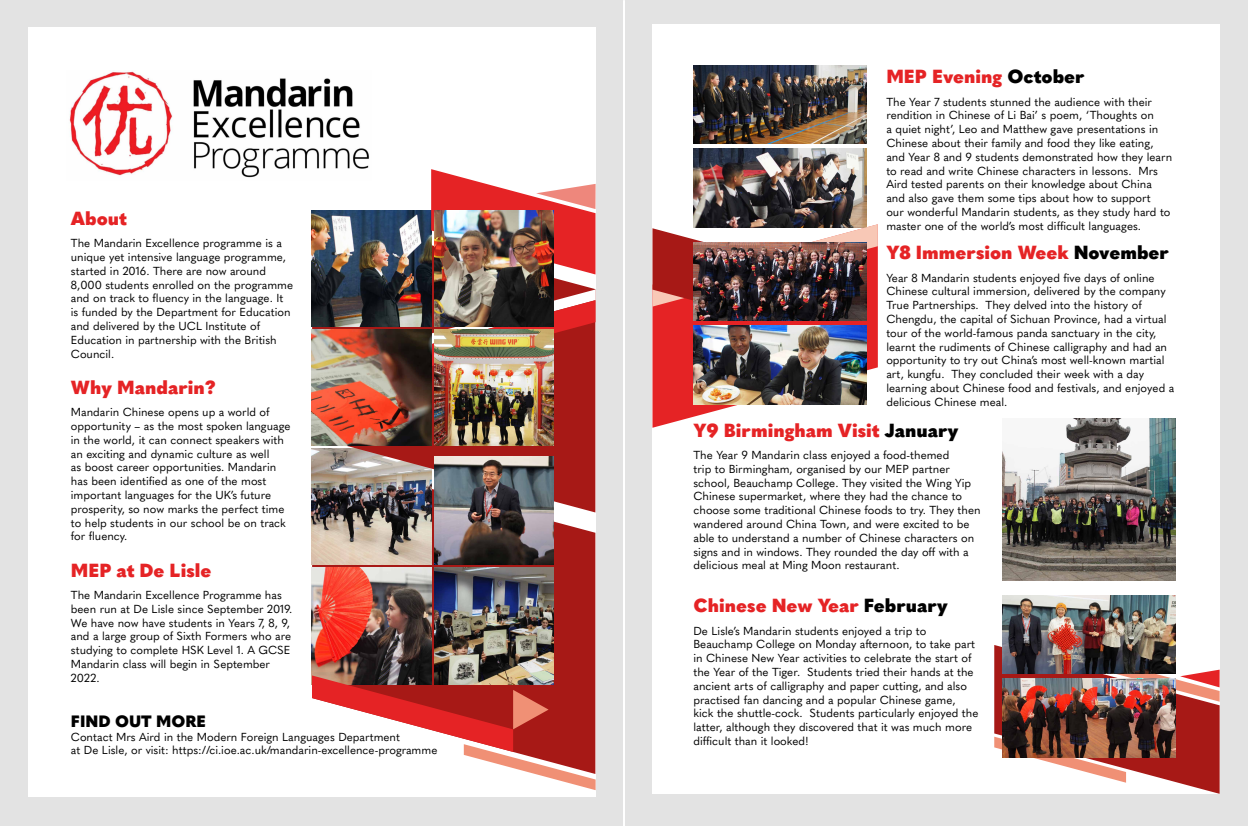
<style>
.page{position:relative;width:1248px;height:826px;background:#fff}
.page>*{position:absolute;margin:0;border:0;box-sizing:border-box;transform-origin:0 0}
.t1{font:900 18.75px "Quasimoda";color:#e52325}
.t2{font:900 16.25px "Quasimoda";color:#000}
.t3{font:11.5px/13.8px "Quasimoda";color:#000}
.s1{color:#000}
</style>
<div class="page">
<div style="left:0;top:0;width:623px;height:825px;background:#e3e3e3"></div>
<div style="left:29px;top:27px;width:566px;height:769px;background:#fff"></div>
<img style="left:69px;top:71px;width:300px;height:107px">
<div style="left:623px;top:0;width:624px;height:825px;background:#e3e3e3"></div>
<div style="left:652px;top:25px;width:567px;height:768px;background:#fff"></div>
<svg style="left:312px;top:512px;width:283px;height:163px;background:#ac322f"></svg>
<img style="left:312px;top:568px;width:119px;height:107px">
<img style="left:434px;top:568px;width:119px;height:107px">
<img style="left:312px;top:512px;width:119px;height:53px">
<img style="left:312px;top:274px;width:283px;height:238px">
<img style="left:312px;top:210px;width:119px;height:79px">
<svg style="left:312px;top:289px;width:283px;height:109px;background:#7f3634"></svg>
<img style="left:312px;top:329px;width:119px;height:117px">
<img style="left:434px;top:274px;width:119px;height:52px">
<img style="left:434px;top:329px;width:119px;height:117px">
<img style="left:431px;top:169px;width:164px;height:105px">
<svg style="left:312px;top:675px;width:283px;height:115px"></svg>
<img style="left:434px;top:457px;width:119px;height:108px">
<svg style="left:652px;top:316px;width:225px;height:112px;fill:#e52325"></svg>
<img style="left:693px;top:66px;width:173px;height:78px">
<img style="left:693px;top:149px;width:173px;height:75px">
<img style="left:1002px;top:419px;width:173px;height:161px">
<img style="left:693px;top:326px;width:173px;height:78px">
<svg style="left:652px;top:224px;width:225px;height:92px"></svg>
<img style="left:693px;top:242px;width:173px;height:79px">
<img style="left:1002px;top:595px;width:173px;height:50px">
<img style="left:994px;top:645px;width:225px;height:148px">
<hr style="left:623px;top:0;width:2px;height:826px;background:#fff">
<h1 class="t1" style="left:71px;top:203px;width:57px">About</h1>
<p class="t3" style="left:71px;top:235px;width:224px">The Mandarin Excellence programme is a unique yet intensive language programme, started in 2016. There are now around 8,000 students enrolled on the programme and on track to fluency in the language. It is funded by the Department for Education and delivered by the UCL Institute of Education in partnership with the British Council.</p>
<h1 class="t1" style="left:71px;top:372px;width:146px">Why Mandarin?</h1>
<p class="t3" style="left:71px;top:404px;width:221px">Mandarin Chinese opens up a world of opportunity – as the most spoken language in the world, it can connect speakers with an exciting and dynamic culture as well<br>as boost career opportunities. Mandarin has been identified as one of the most important languages for the UK’s future prosperity, so now marks the perfect time to help students in our school be on track for fluency.</p>
<h1 class="t1" style="left:71px;top:555px;width:142px">MEP at De Lisle</h1>
<p class="t3" style="left:71px;top:587px;width:223px">The Mandarin Excellence Programme has been run at De Lisle since September 2019.<br>We have now have students in Years 7, 8, 9, and a large group of Sixth Formers who are studying to complete HSK Level 1. A GCSE Mandarin class will begin in September 2022.</p>
<h2 class="t2" style="left:71px;top:708px;width:137px">FIND OUT MORE</h2>
<p class="t3" style="left:71px;top:729px;width:368px">Contact Mrs Aird in the Modern Foreign Languages Department<br>at De Lisle, or visit: https://ci.ioe.ac.uk/mandarin-excellence-programme</p>
<h1 class="t1" style="left:886px;top:62px;width:200px">MEP Evening <span class="s1">October</span></h1>
<p class="t3" style="left:886px;top:94px;width:287px">The Year 7 students stunned the audience with their rendition in Chinese of Li Bai’ s poem, ‘Thoughts on<br>a quiet night’, Leo and Matthew gave presentations in Chinese about their family and food they like eating, and Year 8 and 9 students demonstrated how they learn to read and write Chinese characters in lessons. Mrs Aird tested parents on their knowledge about China and also gave them some tips about how to support<br>our wonderful Mandarin students, as they study hard to master one of the world’s most difficult languages.</p>
<h1 class="t1" style="left:886px;top:238px;width:284px">Y8 Immersion Week <span class="s1">November</span></h1>
<p class="t3" style="left:886px;top:270px;width:289px">Year 8 Mandarin students enjoyed five days of online Chinese cultural immersion, delivered by the company True Partnerships. They delved into the history of Chengdu, the capital of Sichuan Province, had a virtual tour of the world-famous panda sanctuary in the city, learnt the rudiments of Chinese calligraphy and had an opportunity to try out China’s most well-known martial art, kungfu. They concluded their week with a day learning about Chinese food and festivals, and enjoyed a delicious Chinese meal.</p>
<h1 class="t1" style="left:693px;top:415px;width:266px">Y9 Birmingham Visit <span class="s1">January</span></h1>
<p class="t3" style="left:693px;top:447px;width:289px">The Year 9 Mandarin class enjoyed a food-themed<br>trip to Birmingham, organised by our MEP partner school, Beauchamp College. They visited the Wing Yip Chinese supermarket, where they had the chance to choose some traditional Chinese foods to try. They then wandered around China Town, and were excited to be able to understand a number of Chinese characters on signs and in windows. They rounded the day off with a delicious meal at Ming Moon restaurant.</p>
<h1 class="t1" style="left:693px;top:591px;width:256px">Chinese New Year <span class="s1">February</span></h1>
<p class="t3" style="left:693px;top:623px;width:286px">De Lisle’s Mandarin students enjoyed a trip to Beauchamp College on Monday afternoon, to take part in Chinese New Year activities to celebrate the start of the Year of the Tiger. Students tried their hands at the ancient arts of calligraphy and paper cutting, and also practised fan dancing and a popular Chinese game, kick the shuttle-cock. Students particularly enjoyed the latter, although they discovered that it was much more difficult than it looked!</p>
</div>
